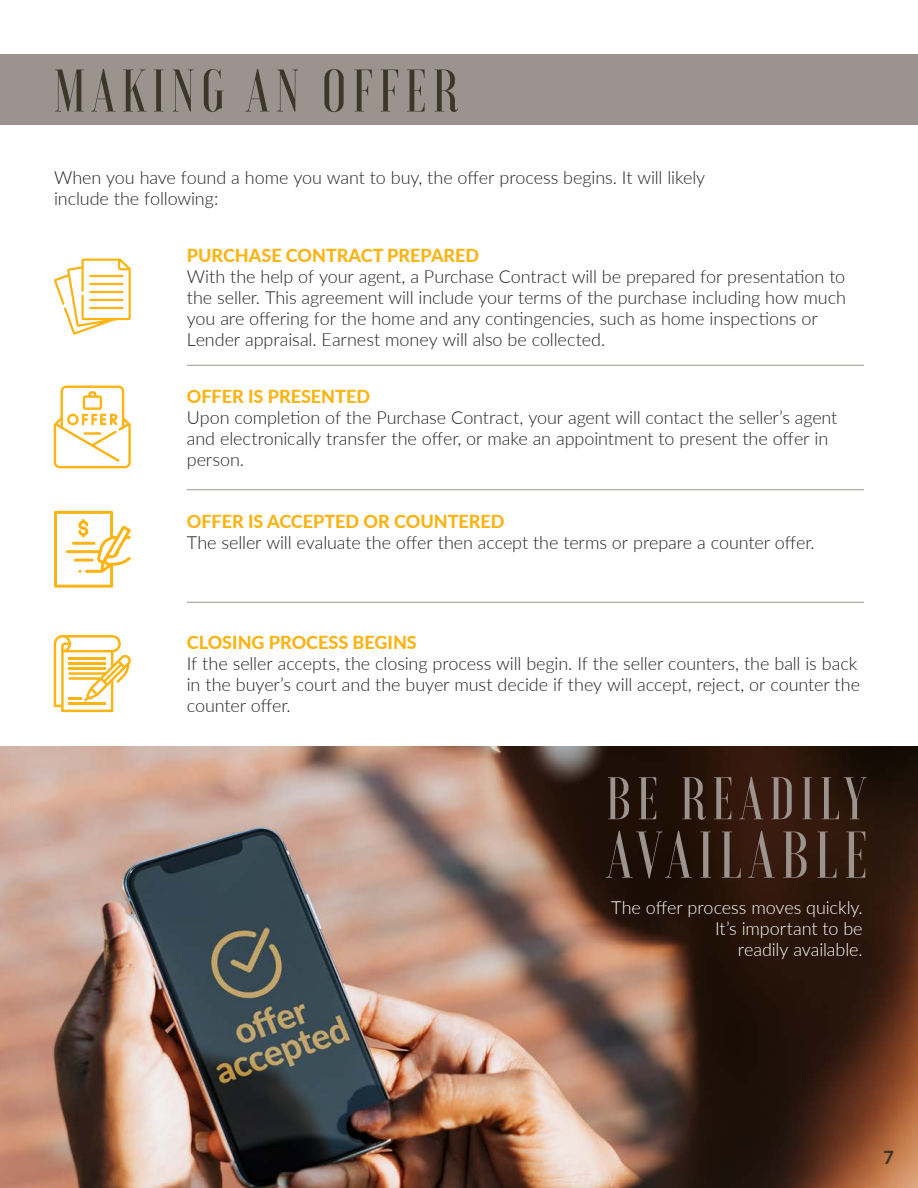
<style>
.page{position:relative;width:918px;height:1188px;background:#fff}
.page>*{position:absolute;margin:0;border:0;box-sizing:border-box;transform-origin:0 0}
.t1{font:500 66px "Voga";letter-spacing:.1em;color:#9c938f}
.t2{font:500 60px "Voga";letter-spacing:.1em;color:#3c3729}
.t3{font:500 60px "Voga";letter-spacing:.1em;color:#9c938f}
.t4{font:300 18px/21px "Lato";letter-spacing:-.005em;color:#231f20}
.t5{font:800 18px "Lato";color:#fbb416}
.t6{font:300 18px/21px "Lato";letter-spacing:-.005em;color:#fff;text-align:right}
.t7{font:800 18px "Lato";color:#3c3729}
</style>
<div class="page">
<img style="left:0;top:746px;width:918px;height:442px">
<div style="left:0;top:54px;width:918px;height:71px;background:#9c938f"></div>
<svg style="left:54px;top:259px;width:77px;height:76px"></svg>
<hr style="left:89px;top:275px;width:35px;height:2px;background:#fbb416">
<hr style="left:89px;top:283px;width:35px;height:2px;background:#fbb416">
<hr style="left:89px;top:291px;width:35px;height:2px;background:#fbb416">
<hr style="left:89px;top:299px;width:35px;height:2px;background:#fbb416">
<hr style="left:89px;top:307px;width:35px;height:2px;background:#fbb416">
<svg style="left:54px;top:386px;width:77px;height:82px"></svg>
<svg style="left:54px;top:511px;width:77px;height:77px"></svg>
<svg style="left:54px;top:635px;width:77px;height:77px"></svg>
<hr style="left:69px;top:702px;width:37px;height:3px;background:#fbb416">
<hr style="left:187px;top:602px;width:677px;height:1px;background:#9c938f">
<hr style="left:187px;top:489px;width:677px;height:1px;background:#9c938f">
<hr style="left:187px;top:365px;width:677px;height:1px;background:#9c938f">
<h2 class="t2" style="left:54px;top:57px;width:406px">MAKING AN OFFER</h2>
<p class="t4" style="left:54px;top:166px;width:653px">When you have found a home you want to buy, the offer process begins. It will likely include the following:</p>
<p class="t5" style="left:187px;top:242px;width:294px">PURCHASE CONTRACT PREPARED</p>
<p class="t4" style="left:187px;top:265px;width:661px">With the help of your agent, a Purchase Contract will be prepared for presentation to the seller. This agreement will include your terms of the purchase including how much you are offering for the home and any contingencies, such as home inspections or Lender appraisal. Earnest money will also be collected.</p>
<p class="t5" style="left:187px;top:383px;width:185px">OFFER IS PRESENTED</p>
<p class="t4" style="left:187px;top:406px;width:652px">Upon completion of the Purchase Contract, your agent will contact the seller’s agent and electronically transfer the offer, or make an appointment to present the offer in person.</p>
<p class="t5" style="left:187px;top:508px;width:319px">OFFER IS ACCEPTED OR COUNTERED</p>
<p class="t4" style="left:187px;top:532px;width:629px">The seller will evaluate the offer then accept the terms or prepare a counter offer.</p>
<p class="t5" style="left:187px;top:629px;width:232px">CLOSING PROCESS BEGINS</p>
<p class="t4" style="left:187px;top:653px;width:675px">If the seller accepts, the closing process will begin. If the seller counters, the ball is back in the buyer’s court and the buyer must decide if they will accept, reject, or counter the counter offer.</p>
<h2 class="t3" style="left:606px;top:765px;width:262px">BE READILY</h2>
<h1 class="t1" style="left:606px;top:818px;width:263px">AVAILABLE</h1>
<p class="t6" style="left:611px;top:897px;width:253px">The offer process moves quickly.<br>It’s important to be<br>readily available.</p>
<p class="t7" style="left:884px;top:1144px;width:12px">7</p>
</div>
